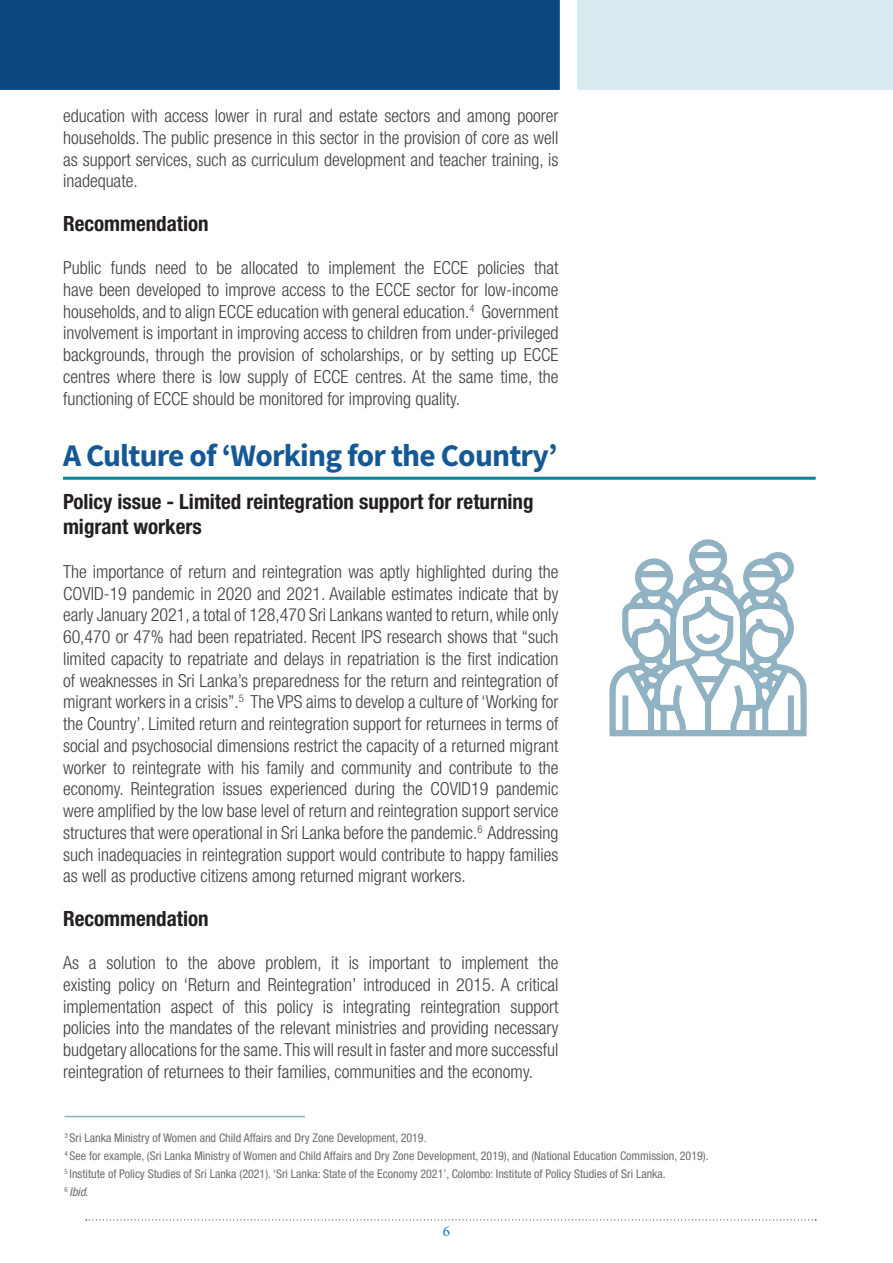
<style>
.page{position:relative;width:893px;height:1263px;background:#fff}
.page>*{position:absolute;margin:0;border:0;box-sizing:border-box;transform-origin:0 0}
.t1{font:700 31.5px "Source Sans Pro";letter-spacing:-.025em;color:#145895}
.t2{font:700 condensed 21px/25.2px "Helvetica Neue LT Pro";color:#231f20}
.t3{font:300 condensed 18px/21.8px "Helvetica Neue LT Pro";color:#3e3e3f;text-align:justify}
.t4{font:15px "Minion Pro";color:#1074bc}
.t5{font:condensed 12px/18px "Helvetica Neue LT Pro";color:#6c6d70}
.s1{font-style:italic}
</style>
<div class="page">
<svg style="left:86px;top:1219px;width:730px;height:1px"></svg>
<div style="left:0;top:0;width:560px;height:90px;background:#0d4680"></div>
<div style="left:578px;top:0;width:315px;height:89px;background:#d9eaf1"></div>
<hr style="left:63px;top:477px;width:753px;height:3px;background:#0f819b">
<svg style="left:609px;top:539px;width:198px;height:197px"></svg>
<hr style="left:65px;top:1116px;width:240px;height:1px;background:#89aec0">
<p class="t3" style="left:63px;top:105px;width:497px">education with access lower in rural and estate sectors and among poorer households. The public presence in this sector in the provision of core as well as support services, such as curriculum development and teacher training, is inadequate.</p>
<p class="t2" style="left:63px;top:210px;width:147px">Recommendation</p>
<p class="t3" style="left:63px;top:257px;width:497px">Public funds need to be allocated to implement the ECCE policies that have been developed to improve access to the ECCE sector for low-income households, and to align ECCE education with general education.<sup>4</sup> Government involvement is important in improving access to children from under-privileged backgrounds, through the provision of scholarships, or by setting up ECCE centres where there is low supply of ECCE centres. At the same time, the functioning of ECCE should be monitored for improving quality.</p>
<h1 class="t1" style="left:63px;top:435px;width:496px">A Culture of ‘Working for the Country’</h1>
<p class="t2" style="left:63px;top:489px;width:472px">Policy issue - Limited reintegration support for returning migrant workers</p>
<p class="t3" style="left:63px;top:560px;width:497px">The importance of return and reintegration was aptly highlighted during the COVID-19 pandemic in 2020 and 2021. Available estimates indicate that by early January 2021, a total of 128,470 Sri Lankans wanted to return, while only 60,470 or 47% had been repatriated. Recent IPS research shows that “such limited capacity to repatriate and delays in repatriation is the first indication of weaknesses in Sri Lanka’s preparedness for the return and reintegration of migrant workers in a crisis”.<sup>5</sup> The VPS aims to develop a culture of ‘Working for the Country’. Limited return and reintegration support for returnees in terms of social and psychosocial dimensions restrict the capacity of a returned migrant worker to reintegrate with his family and community and contribute to the economy. Reintegration issues experienced during the COVID19 pandemic were amplified by the low base level of return and reintegration support service structures that were operational in Sri Lanka before the pandemic.<sup>6</sup> Addressing such inadequacies in reintegration support would contribute to happy families as well as productive citizens among returned migrant workers.</p>
<p class="t2" style="left:63px;top:905px;width:147px">Recommendation</p>
<p class="t3" style="left:63px;top:952px;width:497px">As a solution to the above problem, it is important to implement the existing policy on ‘Return and Reintegration’ introduced in 2015. A critical implementation aspect of this policy is integrating reintegration support policies into the mandates of the relevant ministries and providing necessary budgetary allocations for the same. This will result in faster and more successful reintegration of returnees to their families, communities and the economy.</p>
<p class="t5" style="left:65px;top:1129px;width:646px"><sup>3</sup> Sri Lanka Ministry of Women and Child Affairs and Dry Zone Development, 2019.<br><sup>4</sup> See for example, (Sri Lanka Ministry of Women and Child Affairs and Dry Zone Development, 2019), and (National Education Commission, 2019).<br><sup>5</sup> Institute of Policy Studies of Sri Lanka (2021). ‘Sri Lanka: State of the Economy 2021’, Colombo: Institute of Policy Studies of Sri Lanka.<br><sup>6</sup> <span class="s1">Ibid</span>.</p>
<p class="t4" style="left:443px;top:1221px;width:9px">6</p>
</div>
